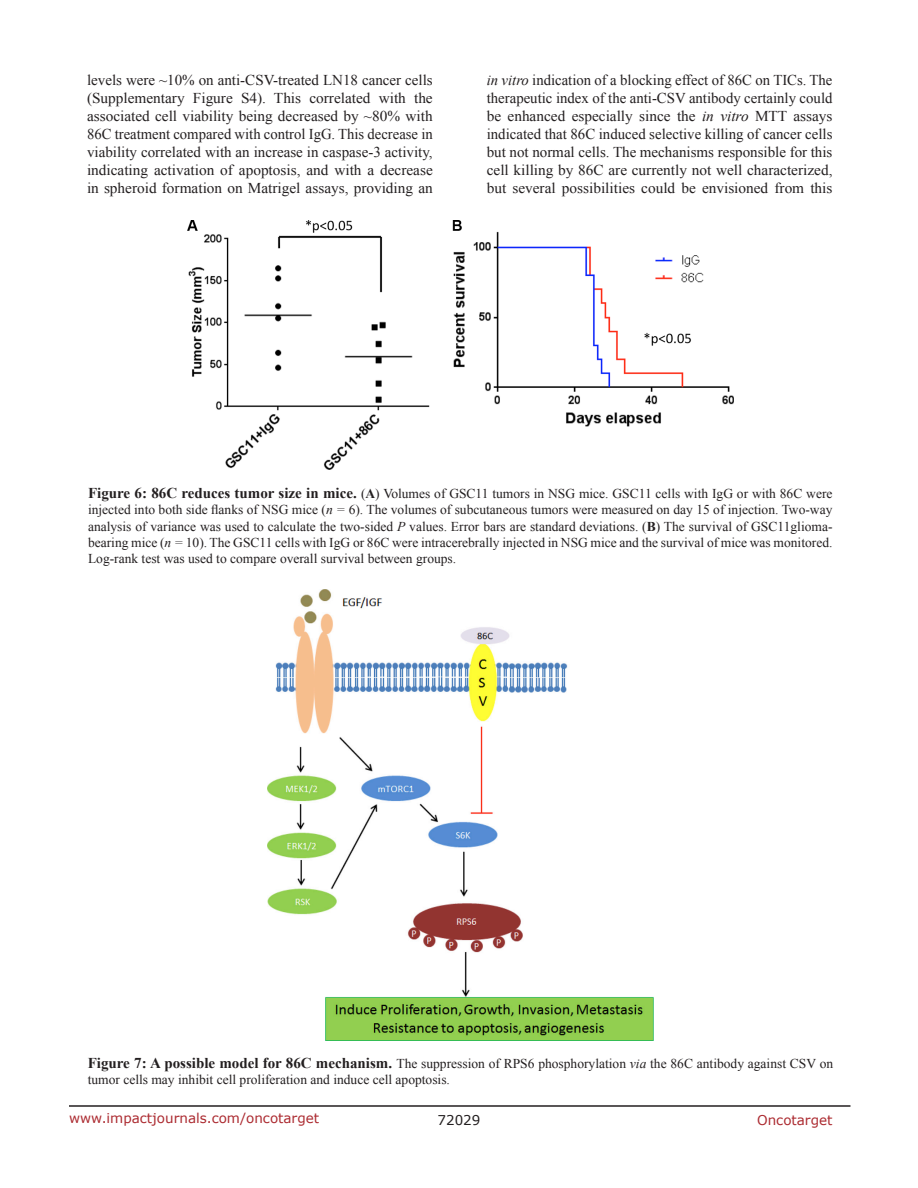
<style>
.page{position:relative;width:918px;height:1188px;background:#fff}
.page>*{position:absolute;margin:0;border:0;box-sizing:border-box;transform-origin:0 0}
.BodyText{font:15px/18px "Times New Roman";color:#231f20;text-align:justify}
.FigureText{font:13.5px/16.2px "Times New Roman";color:#231f20;text-align:justify}
.t1{font:13.5px "Verdana";color:#ac2b31}
.t2{font:13.5px "Verdana";color:#231f20}
.s1{font-style:italic}
.s2{font-weight:700;font-size:15px}
.s3{font-weight:700}
</style>
<div class="page">
<hr style="left:69px;top:1105px;width:781px;height:2px;background:#231f20">
<img style="left:188px;top:221px;width:546px;height:249px">
<img style="left:267px;top:590px;width:387px;height:450px">
<p class="BodyText" style="left:87px;top:71px;width:347px">levels were ~10% on anti-CSV-treated LN18 cancer cells (Supplementary Figure S4). This correlated with the associated cell viability being decreased by ~80% with 86C treatment compared with control IgG. This decrease in viability correlated with an increase in caspase-3 activity, indicating activation of apoptosis, and with a decrease in spheroid formation on Matrigel assays, providing an</p>
<p class="BodyText" style="left:487px;top:71px;width:347px"><span class="s1">in vitro</span> indication of a blocking effect of 86C on TICs. The therapeutic index of the anti-CSV antibody certainly could be enhanced especially since the <span class="s1">in vitro</span> MTT assays indicated that 86C induced selective killing of cancer cells but not normal cells. The mechanisms responsible for this cell killing by 86C are currently not well characterized, but several possibilities could be envisioned from this</p>
<p class="FigureText" style="left:88px;top:485px;width:746px"><span class="s2">Figure 6: 86C reduces tumor size in mice.</span> (<span class="s3">A</span>) Volumes of GSC11 tumors in NSG mice. GSC11 cells with IgG or with 86C were injected into both side flanks of NSG mice (<span class="s1">n =</span> 6). The volumes of subcutaneous tumors were measured on day 15 of injection. Two-way analysis of variance was used to calculate the two-sided <span class="s1">P</span> values. Error bars are standard deviations. (<span class="s3">B</span>) The survival of GSC11glioma&shy;bearing mice (<span class="s1">n =</span> 10). The GSC11 cells with IgG or 86C were intracerebrally injected in NSG mice and the survival of mice was monitored.<br>Log-rank test was used to compare overall survival between groups.</p>
<p class="FigureText" style="left:88px;top:1055px;width:747px"><span class="s2">Figure 7: A possible model for 86C mechanism.</span> The suppression of RPS6 phosphorylation <span class="s1">via</span> the 86C antibody against CSV on tumor cells may inhibit cell proliferation and induce cell apoptosis.</p>
<p class="t1" style="left:69px;top:1109px;width:252px">www.impactjournals.com/oncotarget</p>
<p class="t2" style="left:438px;top:1111px;width:44px">72029</p>
<p class="t1" style="left:757px;top:1111px;width:77px">Oncotarget</p>
</div>
